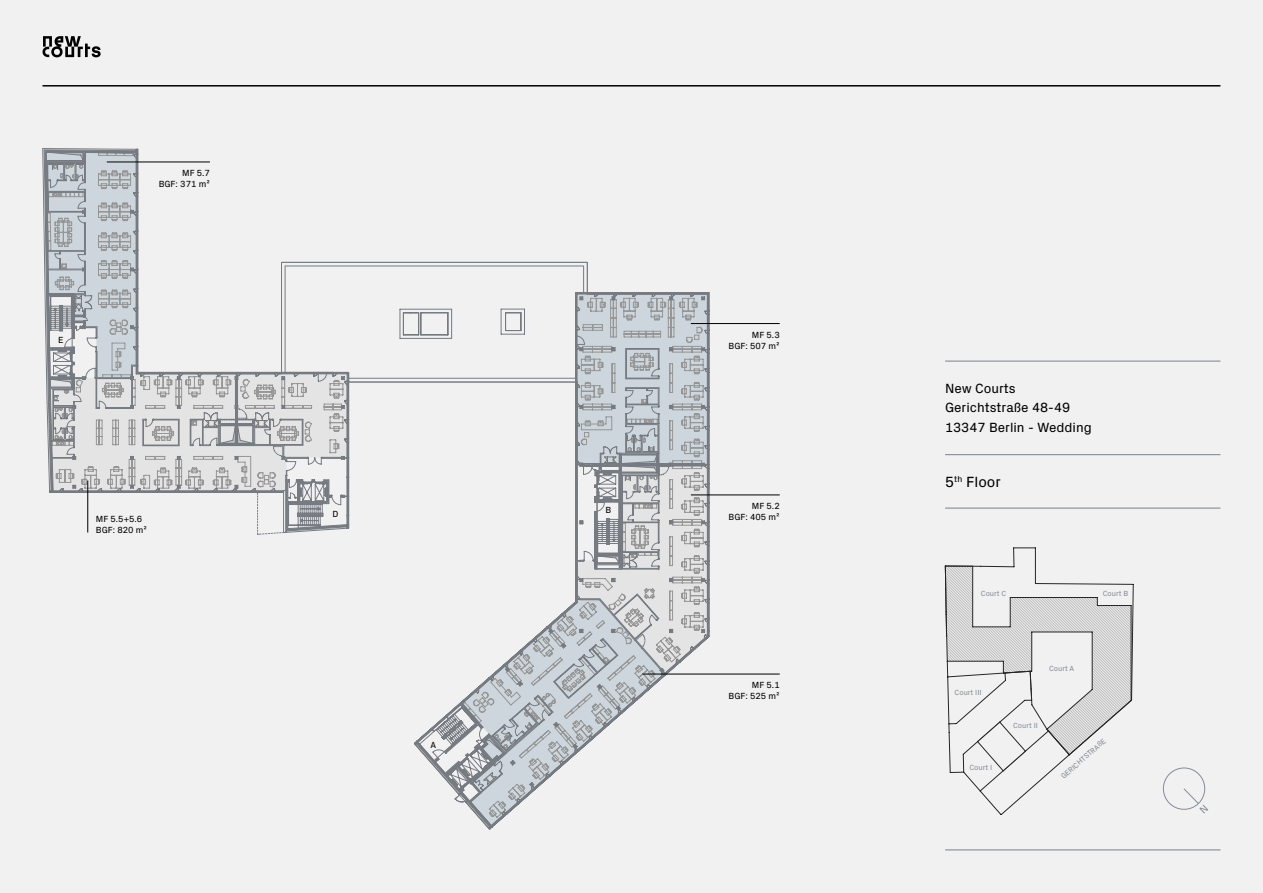
<style>
.page{position:relative;width:1263px;height:893px;background:#f1f1f2}
.page>*{position:absolute;margin:0;border:0;box-sizing:border-box;transform-origin:0 0}
.t1{font:15px "Px Grotesk";color:#000}
.t2{font:13.5px/19.5px "Px Grotesk";color:#000}
.t3{font:9px/10.8px "Px Grotesk";color:#000;text-align:right}
.t4{font:7.65px "Px Grotesk";color:#878d94}
.t5{font:7.5px "Px Grotesk";color:#878d94}
</style>
<div class="page">
<hr style="left:945px;top:508px;width:275px;height:1px;background:#878d94">
<hr style="left:945px;top:454px;width:275px;height:1px;background:#878d94">
<hr style="left:945px;top:361px;width:275px;height:1px;background:#878d94">
<hr style="left:945px;top:849px;width:275px;height:1px;background:#878d94">
<div style="left:1163px;top:767px;width:42px;height:43px;border:1px solid #878d94;border-radius:50%"></div>
<svg style="left:1182px;top:787px;width:26px;height:27px"></svg>
<hr style="left:43px;top:85px;width:1177px;height:2px;background:#000">
<svg style="left:43px;top:36px;width:58px;height:21px"></svg>
<svg style="left:945px;top:547px;width:188px;height:244px"></svg>
<svg style="left:43px;top:148px;width:667px;height:681px"></svg>
<hr style="left:107px;top:162px;width:103px;height:1px;background:#000">
<hr style="left:691px;top:323px;width:89px;height:1px;background:#000">
<hr style="left:691px;top:495px;width:89px;height:1px;background:#000">
<hr style="left:643px;top:674px;width:137px;height:1px;background:#000">
<hr style="left:87px;top:480px;width:1px;height:52px;background:#000">
<p class="t3" style="left:58px;top:334px;width:7px">E</p>
<p class="t3" style="left:159px;top:167px;width:53px">MF 5.7<br>BGF: 371 m²</p>
<p class="t3" style="left:96px;top:513px;width:53px;text-align:left">MF 5.5+5.6<br>BGF: 820 m²</p>
<p class="t3" style="left:333px;top:508px;width:8px">D</p>
<p class="t3" style="left:430px;top:739px;width:7px">A</p>
<p class="t3" style="left:605px;top:503px;width:7px">B</p>
<p class="t3" style="left:728px;top:329px;width:53px">MF 5.3<br>BGF: 507 m²</p>
<p class="t3" style="left:728px;top:500px;width:53px">MF 5.2<br>BGF: 405 m²</p>
<p class="t3" style="left:728px;top:679px;width:53px">MF 5.1<br>BGF: 525 m²</p>
<h2 class="t2" style="left:945px;top:377px;width:148px">New Courts<br>Gerichtstraße 48-49<br>13347 Berlin - Wedding</h2>
<h1 class="t1" style="left:945px;top:471px;width:57px">5<sup>th</sup> Floor</h1>
<p class="t5" style="left:981px;top:588px;width:27px">Court C</p>
<p class="t5" style="left:1103px;top:588px;width:27px">Court B</p>
<p class="t5" style="left:954px;top:687px;width:28px">Court III</p>
<p class="t4" style="left:969px;top:762px;width:24px">Court I</p>
<p class="t5" style="left:1049px;top:663px;width:27px">Court A</p>
<p class="t5" style="left:1013px;top:720px;width:26px">Court II</p>
<p class="t5" style="left:1058px;top:773px;width:59px;rotate:-41deg">GERICHTSTRAßE</p>
</div>
